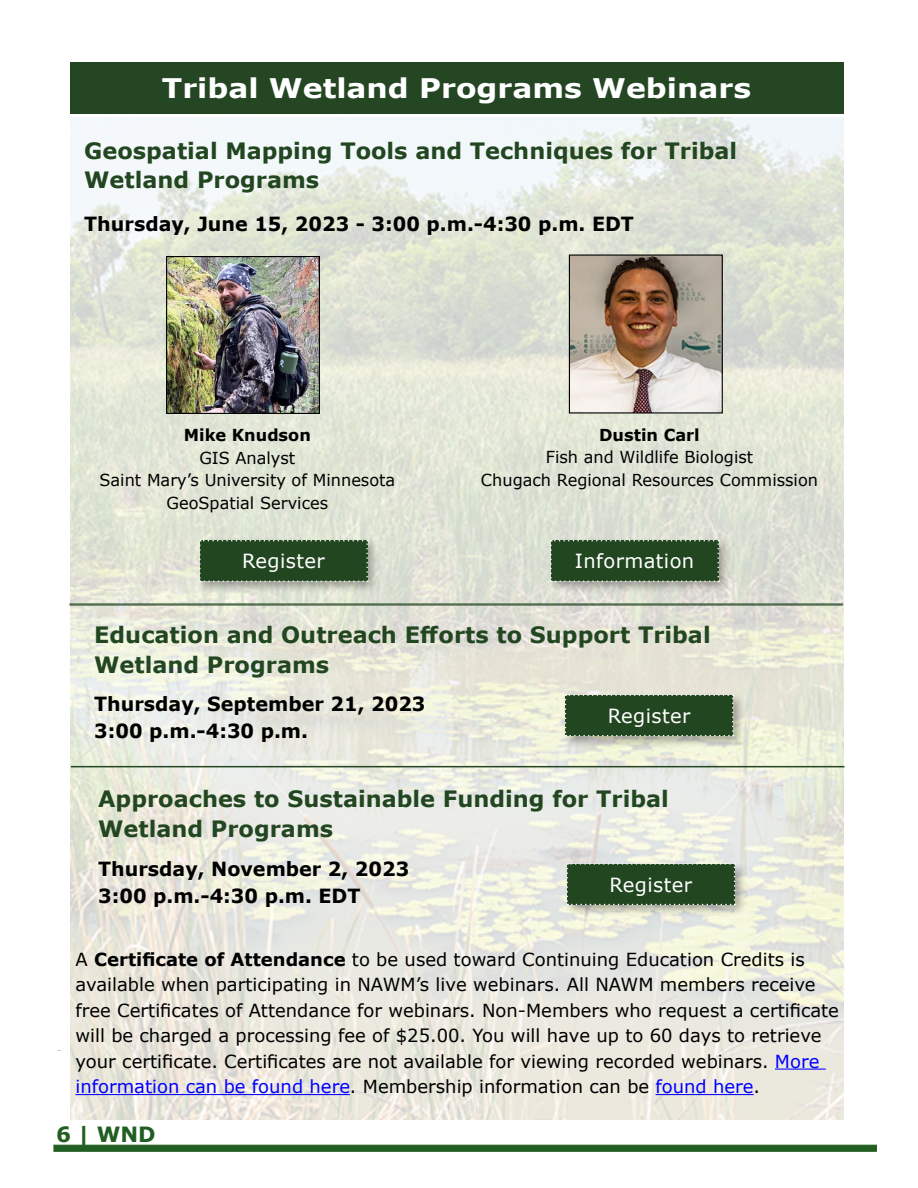
<style>
.page{position:relative;width:918px;height:1188px;background:#fff}
.page>*{position:absolute;margin:0;border:0;box-sizing:border-box;transform-origin:0 0}
.t1{font:700 27px "Verdana";color:#fff;scale:1.11 1}
.t2{font:700 22.5px/30px "Verdana";color:#224620}
.t3{font:700 21px "Verdana";color:#215e21}
.t4{font:700 19.5px/27px "Verdana";color:#000}
.t5{font:19.5px "Verdana";letter-spacing:.02em;color:#fff}
.t6{font:18px/25.5px "Verdana";color:#000}
.t7{font:16.5px/22.5px "Verdana";color:#000;text-align:center}
.t8{font:700 16.5px "Verdana";color:#000}
.s1{font-weight:700}
.s2{color:#00f}
</style>
<div class="page">
<div style="left:53px;top:1145px;width:824px;height:7px;background:#215e21;border:1px solid #215e21"></div>
<img style="left:70px;top:118px;width:774px;height:1002px">
<div style="left:563px;top:860px;width:185px;height:58px;background:#000;opacity:.32"></div>
<div style="left:566px;top:863px;width:169px;height:42px;background:#224620"></div>
<div style="left:70px;top:62px;width:773px;height:51px;background:#244622"></div>
<img style="left:571px;top:256px;width:150px;height:155px">
<div style="left:569px;top:254px;width:154px;height:159px;border:1px solid #000"></div>
<img style="left:168px;top:258px;width:150px;height:154px">
<div style="left:166px;top:256px;width:154px;height:158px;border:1px solid #000"></div>
<hr style="left:69px;top:604px;width:774px;height:1px;background:#244622">
<hr style="left:69px;top:605px;width:774px;height:1px;background:#244622">
<div style="left:547px;top:537px;width:184px;height:57px;background:#000;opacity:.32"></div>
<div style="left:550px;top:540px;width:169px;height:42px;background:#224620"></div>
<div style="left:196px;top:537px;width:184px;height:57px;background:#000;opacity:.32"></div>
<div style="left:199px;top:540px;width:169px;height:42px;background:#224620"></div>
<hr style="left:71px;top:766px;width:773px;height:1px;background:#244622">
<div style="left:562px;top:692px;width:184px;height:57px;background:#000;opacity:.32"></div>
<div style="left:565px;top:694px;width:169px;height:42px;background:#224620"></div>
<hr style="left:775px;top:1069px;width:51px;height:1px;background:#00f">
<hr style="left:75px;top:1094px;width:275px;height:1px;background:#00f">
<hr style="left:656px;top:1094px;width:98px;height:1px;background:#00f">
<h1 class="t1" style="left:162px;top:69px;width:532px">Tribal Wetland Programs Webinars</h1>
<p class="t2" style="left:84px;top:136px;width:655px;line-height:28.5px">Geospatial Mapping Tools and Techniques for Tribal<br>Wetland Programs</p>
<p class="t4" style="left:84px;top:210px;width:551px">Thursday, June 15, 2023 - 3:00 p.m.-4:30 p.m. EDT</p>
<p class="t8" style="left:184px;top:423px;width:128px">Mike Knudson</p>
<p class="t7" style="left:99px;top:446px;width:297px">GIS Analyst<br>Saint Mary’s University of Minnesota<br>GeoSpatial Services</p>
<p class="t8" style="left:599px;top:423px;width:102px">Dustin Carl</p>
<p class="t7" style="left:481px;top:446px;width:339px">Fish and Wildlife Biologist<br>Chugach Regional Resources Commission</p>
<p class="t5" style="left:242px;top:548px;width:84px">Register</p>
<p class="t5" style="left:575px;top:548px;width:121px">Information</p>
<p class="t2" style="left:94px;top:620px;width:618px">Education and Outreach Efforts to Support Tribal<br>Wetland Programs</p>
<p class="t4" style="left:94px;top:690px;width:333px">Thursday, September 21, 2023<br>3:00 p.m.-4:30 p.m.</p>
<p class="t5" style="left:608px;top:702px;width:84px">Register</p>
<p class="t2" style="left:98px;top:783px;width:572px">Approaches to Sustainable Funding for Tribal<br>Wetland Programs</p>
<p class="t4" style="left:98px;top:855px;width:313px">Thursday, November 2, 2023<br>3:00 p.m.-4:30 p.m. EDT</p>
<p class="t5" style="left:610px;top:871px;width:84px">Register</p>
<p class="t6" style="left:75px;top:946px;width:765px">A <span class="s1">Certificate of Attendance</span> to be used toward Continuing Education Credits is available when participating in NAWM’s live webinars. All NAWM members receive free Certificates of Attendance for webinars. Non-Members who request a certificate will be charged a processing fee of $25.00. You will have up to 60 days to retrieve your certificate. Certificates are not available for viewing recorded webinars. <span class="s2">More information can be found here</span>. Membership information can be <span class="s2">found here</span>.</p>
<p class="t3" style="left:56px;top:1120px;width:101px">6 | WND</p>
</div>
